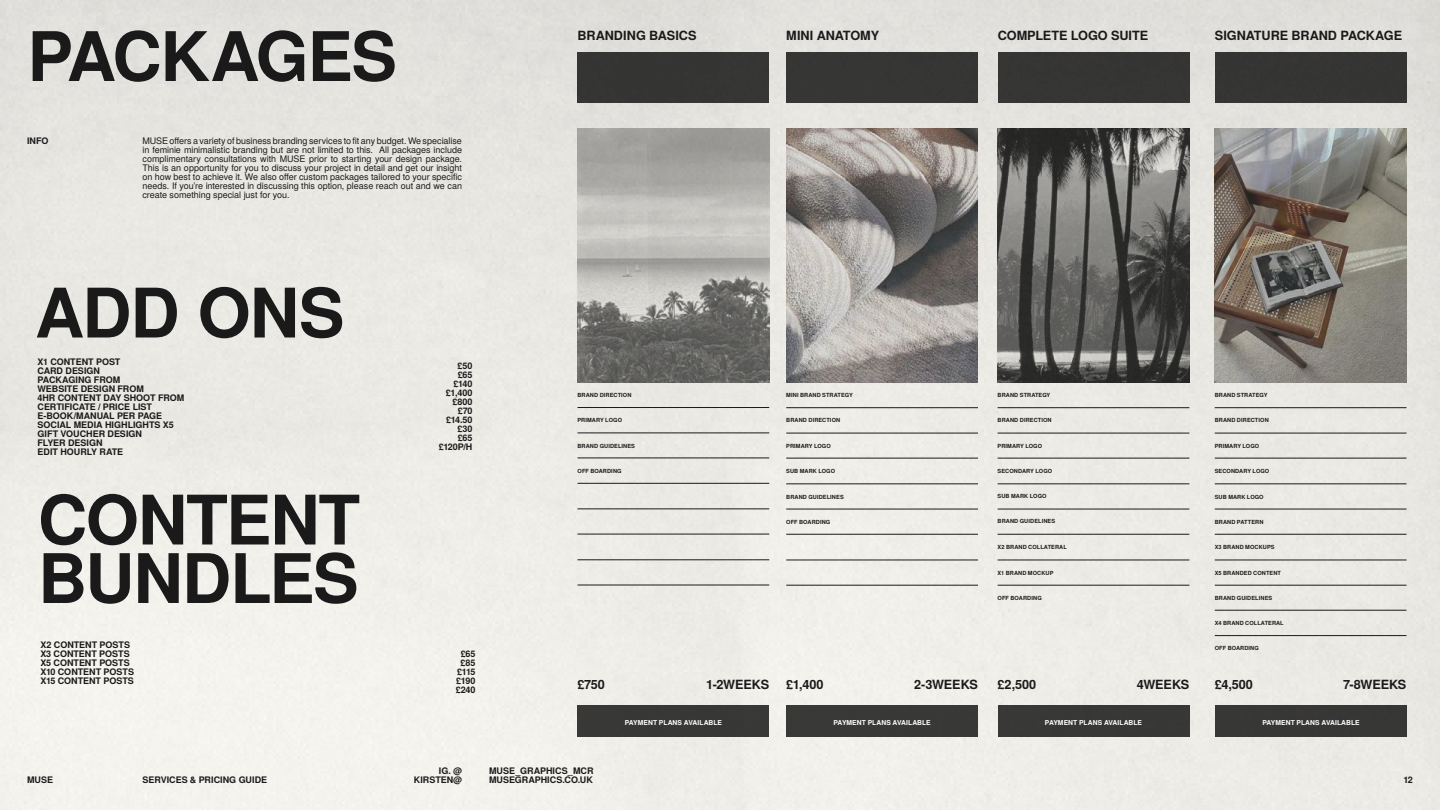
<style>
.page{position:relative;width:1440px;height:810px;background:#fff}
.page>*{position:absolute;margin:0;border:0;box-sizing:border-box;transform-origin:0 0}
.t1{font:700 68.32px/58.5px "Te X Gyre Heros";letter-spacing:-.02em;color:#1a1a1a}
.t2{font:700 12.67px "Te X Gyre Heros";letter-spacing:-.005em;color:#1a1a1a}
.t3{font:9px/9px "Te X Gyre Heros";letter-spacing:-.005em;color:#1a1a1a;text-align:justify}
.t4{font:700 9px/9px "Te X Gyre Heros";color:#1a1a1a}
.t5{font:700 6.75px "Te X Gyre Heros";letter-spacing:.005em;color:#fff}
.t6{font:700 5.62px "Te X Gyre Heros";letter-spacing:.015em;color:#1a1a1a}
</style>
<div class="page">
<img style="left:0;top:0;width:1440px;height:810px">
<div style="left:578px;top:52px;width:191px;height:51px;background:#353434"></div>
<div style="left:578px;top:705px;width:191px;height:31px;background:#383836"></div>
<div style="left:998px;top:52px;width:191px;height:51px;background:#363534"></div>
<div style="left:998px;top:705px;width:191px;height:31px;background:#383836"></div>
<div style="left:1215px;top:52px;width:192px;height:51px;background:#353434"></div>
<div style="left:1215px;top:705px;width:192px;height:31px;background:#373736"></div>
<img style="left:998px;top:129px;width:191px;height:253px">
<img style="left:578px;top:128px;width:191px;height:254px">
<img style="left:1215px;top:129px;width:192px;height:253px">
<hr style="left:578px;top:509px;width:191px;height:1px;background:#1a1a1a">
<hr style="left:998px;top:509px;width:191px;height:1px;background:#1a1a1a">
<hr style="left:1215px;top:509px;width:192px;height:1px;background:#1a1a1a">
<hr style="left:578px;top:560px;width:191px;height:1px;background:#1a1a1a">
<hr style="left:998px;top:560px;width:191px;height:1px;background:#1a1a1a">
<hr style="left:1215px;top:560px;width:192px;height:1px;background:#1a1a1a">
<hr style="left:578px;top:458px;width:191px;height:1px;background:#1a1a1a">
<hr style="left:578px;top:407px;width:191px;height:1px;background:#1a1a1a">
<hr style="left:578px;top:433px;width:191px;height:1px;background:#1a1a1a">
<hr style="left:578px;top:483px;width:191px;height:1px;background:#1a1a1a">
<hr style="left:578px;top:534px;width:191px;height:1px;background:#1a1a1a">
<hr style="left:998px;top:458px;width:191px;height:1px;background:#1a1a1a">
<hr style="left:998px;top:408px;width:191px;height:1px;background:#1a1a1a">
<hr style="left:998px;top:433px;width:191px;height:1px;background:#1a1a1a">
<hr style="left:998px;top:484px;width:191px;height:1px;background:#1a1a1a">
<hr style="left:998px;top:534px;width:191px;height:1px;background:#1a1a1a">
<hr style="left:1215px;top:458px;width:192px;height:1px;background:#1a1a1a">
<hr style="left:1215px;top:408px;width:192px;height:1px;background:#1a1a1a">
<hr style="left:1215px;top:433px;width:192px;height:1px;background:#1a1a1a">
<hr style="left:1215px;top:484px;width:192px;height:1px;background:#1a1a1a">
<hr style="left:1215px;top:534px;width:192px;height:1px;background:#1a1a1a">
<hr style="left:578px;top:585px;width:191px;height:1px;background:#1a1a1a">
<hr style="left:998px;top:585px;width:191px;height:1px;background:#1a1a1a">
<hr style="left:1215px;top:585px;width:192px;height:1px;background:#1a1a1a">
<div style="left:786px;top:52px;width:192px;height:51px;background:#363634"></div>
<div style="left:786px;top:705px;width:192px;height:31px;background:#393937"></div>
<img style="left:786px;top:129px;width:192px;height:253px">
<hr style="left:786px;top:509px;width:192px;height:1px;background:#1a1a1a">
<hr style="left:786px;top:560px;width:192px;height:1px;background:#1a1a1a">
<hr style="left:786px;top:458px;width:192px;height:1px;background:#1a1a1a">
<hr style="left:786px;top:408px;width:192px;height:1px;background:#1a1a1a">
<hr style="left:786px;top:433px;width:192px;height:1px;background:#1a1a1a">
<hr style="left:786px;top:484px;width:192px;height:1px;background:#1a1a1a">
<hr style="left:786px;top:534px;width:192px;height:1px;background:#1a1a1a">
<hr style="left:786px;top:585px;width:192px;height:1px;background:#1a1a1a">
<hr style="left:1215px;top:610px;width:192px;height:1px;background:#1a1a1a">
<hr style="left:1215px;top:635px;width:192px;height:1px;background:#1a1a1a">
<h1 class="t1" style="left:27px;top:24px;width:371px">PACKAGES</h1>
<p class="t4" style="left:27px;top:136px;width:23px">INFO</p>
<p class="t3" style="left:142px;top:136px;width:321px">MUSE offers a variety of business branding services to fit any budget. We specialise in feminie minimalistic branding but are not limited to this. All packages include complimentary consultations with MUSE prior to starting your design package.<br>This is an opportunity for you to discuss your project in detail and get our insight on how best to achieve it. We also offer custom packages tailored to your specific needs. If you’re interested in discussing this option, please reach out and we can create something special just for you.</p>
<h1 class="t1" style="left:35px;top:280px;width:311px">ADD ONS</h1>
<p class="t4" style="left:37px;top:356px;width:148px">X1 CONTENT POST<br>CARD DESIGN<br>PACKAGING FROM<br>WEBSITE DESIGN FROM<br>4HR CONTENT DAY SHOOT FROM<br>CERTIFICATE / PRICE LIST<br>E-BOOK/MANUAL PER PAGE<br>SOCIAL MEDIA HIGHLIGHTS X5<br>GIFT VOUCHER DESIGN<br>FLYER DESIGN<br>EDIT HOURLY RATE</p>
<p class="t4" style="left:439px;top:361px;width:35px;text-align:right">£50<br>£65 £140 £1,400 £800 £70 £14.50 £30<br>£65 £120P/H</p>
<h1 class="t1" style="left:38px;top:487px;width:324px">CONTENT<br>BUNDLES</h1>
<p class="t4" style="left:41px;top:640px;width:95px">X2 CONTENT POSTS<br>X3 CONTENT POSTS<br>X5 CONTENT POSTS<br>X10 CONTENT POSTS<br>X15 CONTENT POSTS</p>
<p class="t4" style="left:456px;top:649px;width:21px;text-align:center">£65 £85 £115 £190 £240</p>
<h2 class="t2" style="left:786px;top:26px;width:94px">MINI ANATOMY</h2>
<h2 class="t2" style="left:578px;top:26px;width:121px">BRANDING BASICS</h2>
<h2 class="t2" style="left:998px;top:26px;width:152px">COMPLETE LOGO SUITE</h2>
<h2 class="t2" style="left:1215px;top:26px;width:189px">SIGNATURE BRAND PACKAGE</h2>
<p class="t6" style="left:578px;top:391px;width:55px">BRAND DIRECTION</p>
<p class="t6" style="left:578px;top:416px;width:46px">PRIMARY LOGO</p>
<p class="t6" style="left:786px;top:391px;width:68px">MINI BRAND STRATEGY</p>
<p class="t6" style="left:786px;top:416px;width:55px">BRAND DIRECTION</p>
<p class="t6" style="left:786px;top:441px;width:46px">PRIMARY LOGO</p>
<p class="t6" style="left:786px;top:467px;width:50px">SUB MARK LOGO</p>
<p class="t6" style="left:786px;top:492px;width:59px">BRAND GUIDELINES</p>
<p class="t6" style="left:786px;top:518px;width:46px">OFF BOARDING</p>
<p class="t6" style="left:998px;top:391px;width:54px">BRAND STRATEGY</p>
<p class="t6" style="left:998px;top:416px;width:55px">BRAND DIRECTION</p>
<p class="t6" style="left:1215px;top:391px;width:54px">BRAND STRATEGY</p>
<p class="t6" style="left:1215px;top:416px;width:55px">BRAND DIRECTION</p>
<p class="t6" style="left:578px;top:442px;width:59px">BRAND GUIDELINES</p>
<p class="t6" style="left:998px;top:441px;width:46px">PRIMARY LOGO</p>
<p class="t6" style="left:1215px;top:441px;width:46px">PRIMARY LOGO</p>
<p class="t6" style="left:578px;top:466px;width:46px">OFF BOARDING</p>
<p class="t6" style="left:1215px;top:467px;width:56px">SECONDARY LOGO</p>
<p class="t6" style="left:998px;top:467px;width:56px">SECONDARY LOGO</p>
<p class="t6" style="left:998px;top:492px;width:50px">SUB MARK LOGO</p>
<p class="t6" style="left:1215px;top:492px;width:50px">SUB MARK LOGO</p>
<p class="t6" style="left:998px;top:517px;width:59px">BRAND GUIDELINES</p>
<p class="t6" style="left:998px;top:542px;width:71px">X2 BRAND COLLATERAL</p>
<p class="t6" style="left:1215px;top:518px;width:50px">BRAND PATTERN</p>
<p class="t6" style="left:1215px;top:543px;width:61px">X3 BRAND MOCKUPS</p>
<p class="t6" style="left:998px;top:569px;width:57px">X1 BRAND MOCKUP</p>
<p class="t6" style="left:998px;top:593px;width:46px">OFF BOARDING</p>
<p class="t6" style="left:1215px;top:569px;width:68px">X5 BRANDED CONTENT</p>
<p class="t6" style="left:1215px;top:594px;width:59px">BRAND GUIDELINES</p>
<p class="t6" style="left:1215px;top:619px;width:70px">X4 BRAND COLLATERAL</p>
<p class="t6" style="left:1215px;top:644px;width:46px">OFF BOARDING</p>
<h2 class="t2" style="left:786px;top:674px;width:39px">£1,400</h2>
<h2 class="t2" style="left:914px;top:674px;width:65px">2-3WEEKS</h2>
<h2 class="t2" style="left:578px;top:674px;width:29px">£750</h2>
<h2 class="t2" style="left:706px;top:674px;width:64px">1-2WEEKS</h2>
<h2 class="t2" style="left:998px;top:674px;width:40px">£2,500</h2>
<h2 class="t2" style="left:1137px;top:674px;width:54px">4WEEKS</h2>
<h2 class="t2" style="left:1215px;top:674px;width:40px">£4,500</h2>
<h2 class="t2" style="left:1343px;top:674px;width:65px">7-8WEEKS</h2>
<p class="t5" style="left:625px;top:717px;width:99px">PAYMENT PLANS AVAILABLE</p>
<p class="t5" style="left:833px;top:717px;width:99px">PAYMENT PLANS AVAILABLE</p>
<p class="t5" style="left:1045px;top:717px;width:99px">PAYMENT PLANS AVAILABLE</p>
<p class="t5" style="left:1262px;top:717px;width:99px">PAYMENT PLANS AVAILABLE</p>
<p class="t4" style="left:414px;top:766px;width:50px;text-align:right">IG. @<br>KIRSTEN@</p>
<p class="t4" style="left:489px;top:766px;width:106px">MUSE_GRAPHICS_MCR<br>MUSEGRAPHICS.CO.UK</p>
<p class="t4" style="left:27px;top:775px;width:28px">MUSE</p>
<p class="t4" style="left:143px;top:775px;width:126px">SERVICES &amp; PRICING GUIDE</p>
<p class="t4" style="left:1404px;top:775px;width:11px">12</p>
</div>
